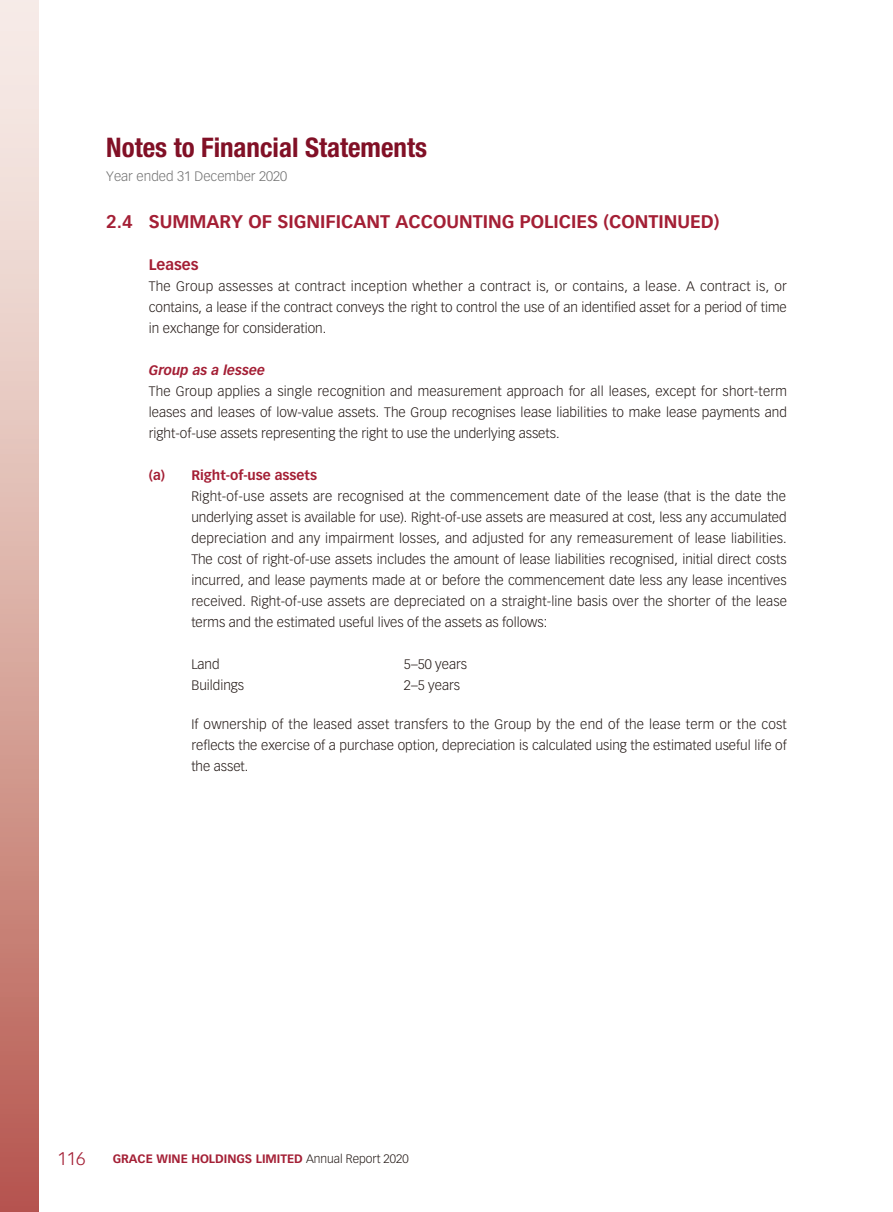
<style>
.page{position:relative;width:893px;height:1212px;background:#fff}
.page>*{position:absolute;margin:0;border:0;box-sizing:border-box;transform-origin:0 0}
.t1{font:700 condensed 27px "Helvetica Neue LT Std";color:#811026}
.t2{font:700 18px "Vectora LT Std";color:#a41f35}
.t3{font:300 18px "Vectora LT Std";color:#a41f35}
.t4{font:700 15px "Vectora LT Std";color:#a41f35}
.t5{font:300 13.5px/21px "Vectora LT Std";color:#231916;text-align:justify}
.t6{font:300 13.5px "Vectora LT Std";color:#727272}
.t7{font:700 13.5px "Vectora LT Std";color:#a41f35}
.t8{font:italic 700 13.5px "Vectora LT Std";color:#a41f35}
.t9{font:700 12px "Vectora LT Std";color:#a41f35}
.s1{font-weight:300;color:#231916}
</style>
<div class="page">
<div style="left:0;top:0;width:38px;height:1212px;background:linear-gradient(to bottom,#fcf9f4,#b85c52)"></div>
<h1 class="t1" style="left:106px;top:131px;width:322px">Notes to Financial Statements</h1>
<p class="t6" style="left:106px;top:168px;width:182px">Year ended 31 December 2020</p>
<h2 class="t2" style="left:106px;top:210px;width:615px">2.4 SUMMARY OF SIGNIFICANT ACCOUNTING POLICIES (CONTINUED)</h2>
<p class="t4" style="left:149px;top:255px;width:51px">Leases</p>
<p class="t5" style="left:149px;top:275px;width:640px">The Group assesses at contract inception whether a contract is, or contains, a lease. A contract is, or contains, a lease if the contract conveys the right to control the use of an identified asset for a period of time in exchange for consideration.</p>
<p class="t8" style="left:149px;top:362px;width:118px">Group as a lessee</p>
<p class="t5" style="left:149px;top:380px;width:640px">The Group applies a single recognition and measurement approach for all leases, except for short-term leases and leases of low-value assets. The Group recognises lease liabilities to make lease payments and right-of-use assets representing the right to use the underlying assets.</p>
<p class="t7" style="left:149px;top:467px;width:170px">(a) Right-of-use assets</p>
<p class="t5" style="left:191px;top:485px;width:597px">Right-of-use assets are recognised at the commencement date of the lease (that is the date the underlying asset is available for use). Right-of-use assets are measured at cost, less any accumulated depreciation and any impairment losses, and adjusted for any remeasurement of lease liabilities.<br>The cost of right-of-use assets includes the amount of lease liabilities recognised, initial direct costs incurred, and lease payments made at or before the commencement date less any lease incentives received. Right-of-use assets are depreciated on a straight-line basis over the shorter of the lease terms and the estimated useful lives of the assets as follows:</p>
<p class="t5" style="left:191px;top:653px;width:30px">Land</p>
<p class="t5" style="left:404px;top:653px;width:65px">5–50 years</p>
<p class="t5" style="left:191px;top:675px;width:54px">Buildings</p>
<p class="t5" style="left:404px;top:675px;width:58px">2–5 years</p>
<p class="t5" style="left:191px;top:714px;width:597px">If ownership of the leased asset transfers to the Group by the end of the lease term or the cost reflects the exercise of a purchase option, depreciation is calculated using the estimated useful life of the asset.</p>
<h2 class="t3" style="left:58px;top:1148px;width:30px">116</h2>
<p class="t9" style="left:113px;top:1151px;width:297px">GRACE WINE HOLDINGS LIMITED <span class="s1">Annual Report 2020</span></p>
</div>
